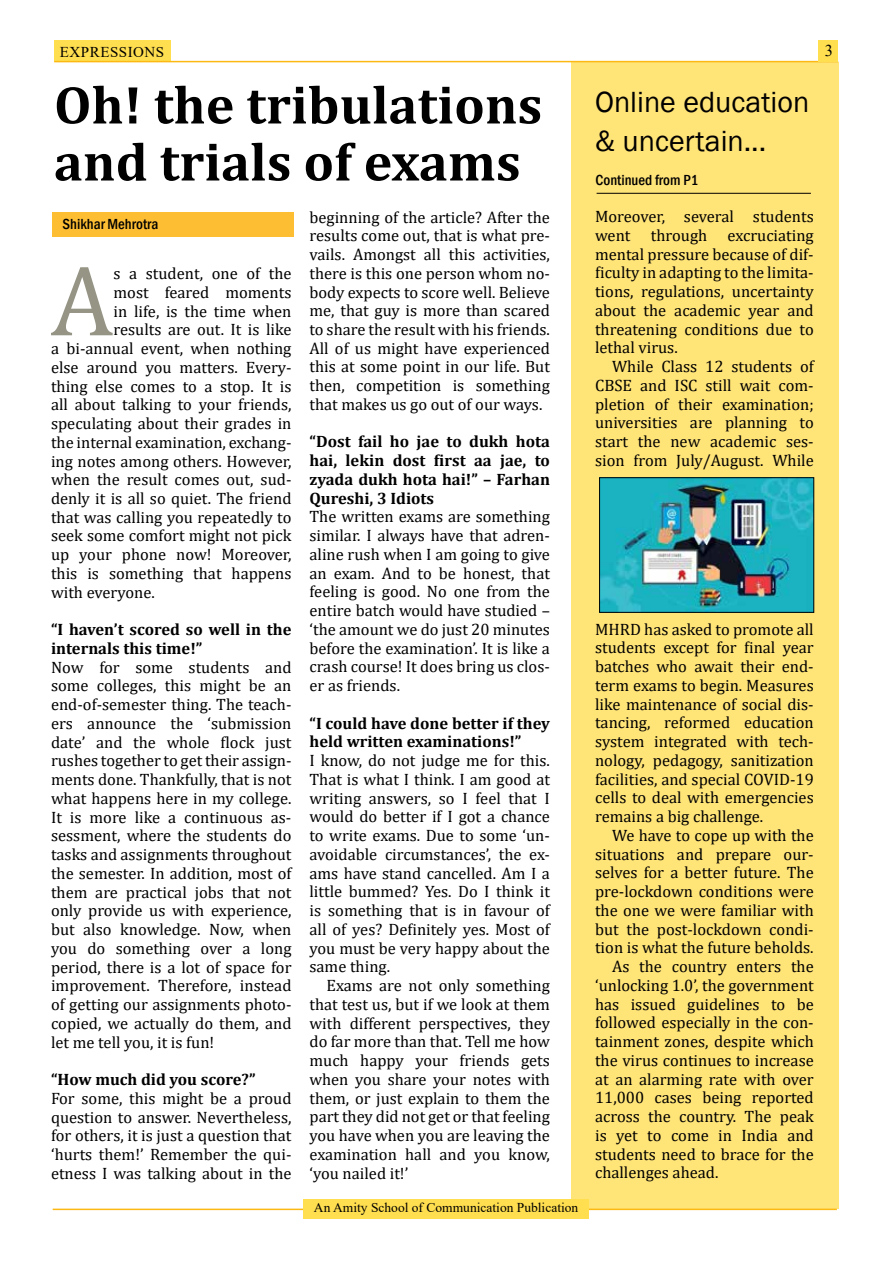
<style>
.page{position:relative;width:893px;height:1263px;background:#fff}
.page>*{position:absolute;margin:0;border:0;box-sizing:border-box;transform-origin:0 0}
.t1{font:100.95px "Cambria";color:#959485}
.t2{font:700 54px/57px "Cambria";color:#000}
.t3{font:30px/39px "Franklin Gothic";color:#000}
.t4{font:16.5px/18.8px "Cambria";color:#000;text-align:justify}
.t5{font:700 16.5px/18.8px "Cambria";color:#000}
.t6{font:16.5px "Times New Roman";color:#000}
.t7{font:500 condensed 15px "Franklin Gothic";color:#000}
.t8{font:15px "Times New Roman";letter-spacing:.035em;color:#000}
.t9{font:13.5px "Times New Roman";color:#000}
</style>
<div class="page">
<div style="left:571px;top:62px;width:268px;height:1147px;background:#ffe478"></div>
<div style="left:53px;top:212px;width:241px;height:25px;background:#febe33"></div>
<div style="left:54px;top:41px;width:117px;height:21px;background:#ffdf4f"></div>
<hr style="left:54px;top:61px;width:784px;height:1px;background:#fdb913">
<div style="left:818px;top:40px;width:20px;height:22px;background:#ffdf4f"></div>
<hr style="left:53px;top:1208px;width:784px;height:2px;background:#fdb913">
<div style="left:303px;top:1199px;width:286px;height:20px;background:#ffdf4f"></div>
<img style="left:601px;top:479px;width:211px;height:132px">
<div style="left:599px;top:477px;width:215px;height:136px;border:1px solid #000"></div>
<hr style="left:597px;top:193px;width:214px;height:1px;background:#000">
<p class="t8" style="left:60px;top:42px;width:51px">Express</p>
<p class="t8" style="left:128px;top:42px;width:36px">ions</p>
<p class="t6" style="left:825px;top:39px;width:10px">3</p>
<h2 class="t2" style="left:54px;top:75px;width:490px">Oh! the tribulations and trials of exams</h2>
<p class="t7" style="left:63px;top:214px;width:97px">Shikhar Mehrotra</p>
<h1 class="t1" style="left:51px;top:241px;width:64px">A</h1>
<p class="t4" style="left:114px;top:264px;width:179px">s a student, one of the</p>
<p class="t4" style="left:114px;top:283px;width:179px">most feared moments</p>
<p class="t4" style="left:114px;top:301px;width:179px">in life, is the time when</p>
<p class="t4" style="left:114px;top:320px;width:179px">results are out. It is like</p>
<p class="t4" style="left:51px;top:339px;width:242px">a bi-annual event, when nothing</p>
<p class="t4" style="left:51px;top:358px;width:242px">else around you matters. Every-</p>
<p class="t4" style="left:51px;top:376px;width:242px">thing else comes to a stop. It is</p>
<p class="t4" style="left:51px;top:395px;width:242px">all about talking to your friends,</p>
<p class="t4" style="left:51px;top:414px;width:242px">speculating about their grades in</p>
<p class="t4" style="left:51px;top:433px;width:242px">the internal examination, exchang-</p>
<p class="t4" style="left:51px;top:451px;width:242px">ing notes among others. However,</p>
<p class="t4" style="left:51px;top:470px;width:242px">when the result comes out, sud-</p>
<p class="t4" style="left:51px;top:489px;width:242px">denly it is all so quiet. The friend</p>
<p class="t4" style="left:51px;top:508px;width:242px">that was calling you repeatedly to</p>
<p class="t4" style="left:51px;top:526px;width:242px">seek some comfort might not pick</p>
<p class="t4" style="left:51px;top:545px;width:242px">up your phone now! Moreover,</p>
<p class="t4" style="left:51px;top:564px;width:242px">this is something that happens</p>
<p class="t4" style="left:51px;top:583px;width:105px">with everyone.</p>
<p class="t5" style="left:51px;top:620px;width:242px">“I haven’t scored so well in the internals this time!”</p>
<p class="t4" style="left:51px;top:658px;width:242px">Now for some students and some colleges, this might be an end-of-semester thing. The teach&shy;ers announce the ‘submission date’ and the whole flock just rushes together to get their assign&shy;ments done. Thankfully, that is not what happens here in my college.<br>It is more like a continuous as&shy;sessment, where the students do tasks and assignments throughout the semester. In addition, most of them are practical jobs that not only provide us with experience, but also knowledge. Now, when you do something over a long period, there is a lot of space for improvement. Therefore, instead of getting our assignments photo&shy;copied, we actually do them, and let me tell you, it is fun!</p>
<p class="t5" style="left:51px;top:1069px;width:206px">“How much did you score?”</p>
<p class="t4" style="left:51px;top:1089px;width:242px">For some, this might be a proud question to answer. Nevertheless, for others, it is just a question that ‘hurts them!’ Remember the qui&shy;etness I was talking about in the</p>
<p class="t4" style="left:309px;top:207px;width:242px">beginning of the article? After the results come out, that is what pre&shy;vails. Amongst all this activities, there is this one person whom no&shy;body expects to score well. Believe me, that guy is more than scared to share the result with his friends.<br>All of us might have experienced this at some point in our life. But then, competition is something that makes us go out of our ways.</p>
<p class="t5" style="left:309px;top:432px;width:242px;text-align:justify">“Dost fail ho jae to dukh hota hai, lekin dost first aa jae, to zyada dukh hota hai!” – Farhan Qureshi, 3 Idiots</p>
<p class="t4" style="left:309px;top:507px;width:242px">The written exams are something similar. I always have that adren&shy;aline rush when I am going to give an exam. And to be honest, that feeling is good. No one from the entire batch would have studied – ‘the amount we do just 20 minutes before the examination’. It is like a crash course! It does bring us clos&shy;er as friends.</p>
<p class="t5" style="left:309px;top:713px;width:242px">“I could have done better if they held written examinations!”</p>
<p class="t4" style="left:309px;top:751px;width:242px">I know, do not judge me for this.<br>That is what I think. I am good at writing answers, so I feel that I would do better if I got a chance to write exams. Due to some ‘un&shy;avoidable circumstances’, the ex&shy;ams have stand cancelled. Am I a little bummed? Yes. Do I think it is something that is in favour of all of yes? Definitely yes. Most of you must be very happy about the same thing.</p>
<p class="t4" style="left:309px;top:976px;width:242px;text-indent:17px">Exams are not only something that test us, but if we look at them with different perspectives, they do far more than that. Tell me how much happy your friends gets when you share your notes with them, or just explain to them the part they did not get or that feeling you have when you are leaving the examination hall and you know, ‘you nailed it!’</p>
<p class="t9" style="left:314px;top:1198px;width:266px">An Amity School of Communication Publication</p>
<h3 class="t3" style="left:595px;top:83px;width:216px">Online education &amp; uncertain...</h3>
<p class="t7" style="left:596px;top:170px;width:104px">Continued from P1</p>
<p class="t4" style="left:595px;top:207px;width:220px">Moreover, several students went through excruciating mental pressure because of dif&shy;ficulty in adapting to the limita&shy;tions, regulations, uncertainty about the academic year and threatening conditions due to lethal virus.</p>
<p class="t4" style="left:595px;top:357px;width:220px;text-indent:17px">While Class 12 students of CBSE and ISC still wait com&shy;pletion of their examination; universities are planning to start the new academic ses&shy;sion from July/August. While</p>
<p class="t4" style="left:595px;top:620px;width:220px">MHRD has asked to promote all students except for final year batches who await their end&shy;term exams to begin. Measures like maintenance of social dis&shy;tancing, reformed education system integrated with tech&shy;nology, pedagogy, sanitization facilities, and special COVID-19 cells to deal with emergencies remains a big challenge.</p>
<p class="t4" style="left:612px;top:826px;width:203px">We have to cope up with the</p>
<p class="t4" style="left:595px;top:844px;width:220px">situations and prepare our-</p>
<p class="t4" style="left:595px;top:863px;width:220px">selves for a better future. The</p>
<p class="t4" style="left:595px;top:882px;width:220px">pre-lockdown conditions were</p>
<p class="t4" style="left:595px;top:901px;width:220px">the one we were familiar with</p>
<p class="t4" style="left:595px;top:919px;width:220px">but the post-lockdown condi-</p>
<p class="t4" style="left:595px;top:938px;width:220px">tion is what the future beholds.</p>
<p class="t4" style="left:612px;top:957px;width:203px">As the country enters the</p>
<p class="t4" style="left:595px;top:976px;width:220px">‘unlocking 1.0’, the government</p>
<p class="t4" style="left:595px;top:994px;width:220px">has issued guidelines to be</p>
<p class="t4" style="left:595px;top:1013px;width:220px">followed especially in the con-</p>
<p class="t4" style="left:595px;top:1032px;width:220px">tainment zones, despite which</p>
<p class="t4" style="left:595px;top:1051px;width:220px">the virus continues to increase</p>
<p class="t4" style="left:595px;top:1069px;width:220px">at an alarming rate with over</p>
<p class="t4" style="left:595px;top:1088px;width:220px">11,000 cases being reported</p>
<p class="t4" style="left:595px;top:1107px;width:220px">across the country. The peak</p>
<p class="t4" style="left:595px;top:1126px;width:220px">is yet to come in India and</p>
<p class="t4" style="left:595px;top:1144px;width:220px">students need to brace for the</p>
<p class="t4" style="left:595px;top:1163px;width:125px">challenges ahead.</p>
</div>
